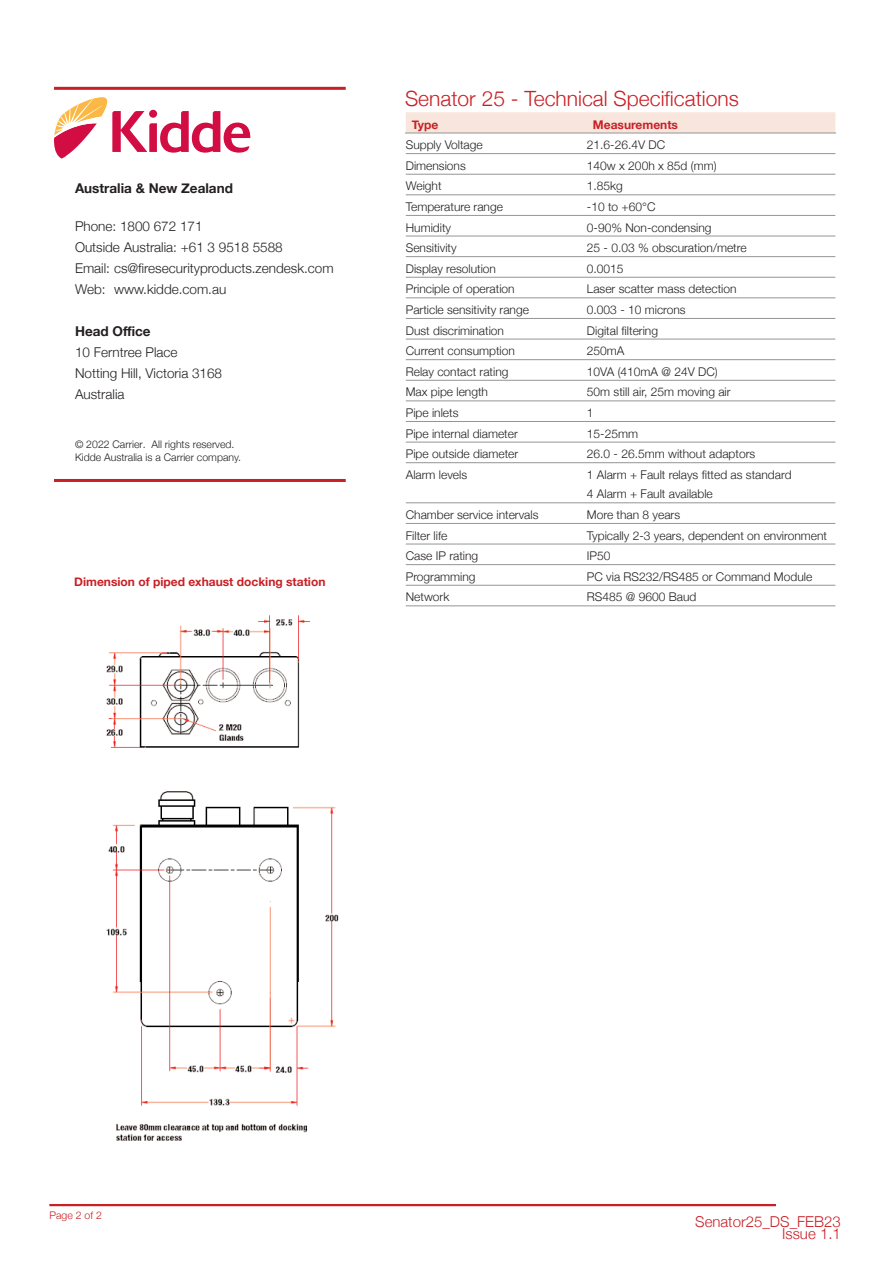
<style>
.page{position:relative;width:893px;height:1263px;background:#fff}
.page>*{position:absolute;margin:0;border:0;box-sizing:border-box;transform-origin:0 0}
.Table_Head{font:300 21px "Helvetica Neue";color:#c92026}
.t1{font:300 15px/12.8px "Helvetica Neue";color:#c92026;text-align:right}
.t2{font:300 13.5px/21px "Helvetica Neue";color:#231f20}
.t3{font:700 13.5px "Helvetica Neue";color:#231f20}
.BODY{font:300 12px/19.5px "Helvetica Neue";color:#231f20}
.Table_Head-2{font:700 12px "Helvetica Neue";color:#c92026}
.t4{font:300 10.5px/12.6px "Helvetica Neue";color:#231f20}
.t5{font:300 10.5px "Helvetica Neue";color:#c92026}
</style>
<div class="page">
<hr style="left:54px;top:87px;width:292px;height:3px;background:#c92026">
<hr style="left:54px;top:479px;width:292px;height:3px;background:#c92026">
<svg style="left:54px;top:97px;width:196px;height:62px"></svg>
<hr style="left:50px;top:1204px;width:726px;height:2px;background:#c92026">
<svg style="left:406px;top:112px;width:429px;height:21px;background:#f5e3d9"></svg>
<hr style="left:405px;top:133px;width:182px;height:1px;background:#939598">
<hr style="left:587px;top:133px;width:249px;height:1px;background:#939598">
<hr style="left:406px;top:153px;width:181px;height:1px;background:#939598">
<hr style="left:587px;top:153px;width:248px;height:1px;background:#939598">
<hr style="left:406px;top:174px;width:181px;height:1px;background:#939598">
<hr style="left:587px;top:174px;width:248px;height:1px;background:#939598">
<hr style="left:406px;top:194px;width:181px;height:1px;background:#939598">
<hr style="left:587px;top:194px;width:248px;height:1px;background:#939598">
<hr style="left:406px;top:215px;width:181px;height:1px;background:#939598">
<hr style="left:587px;top:215px;width:248px;height:1px;background:#939598">
<hr style="left:406px;top:236px;width:181px;height:1px;background:#939598">
<hr style="left:587px;top:236px;width:248px;height:1px;background:#939598">
<hr style="left:406px;top:256px;width:181px;height:1px;background:#939598">
<hr style="left:587px;top:256px;width:248px;height:1px;background:#939598">
<hr style="left:406px;top:277px;width:181px;height:1px;background:#939598">
<hr style="left:587px;top:277px;width:248px;height:1px;background:#939598">
<hr style="left:406px;top:297px;width:181px;height:1px;background:#939598">
<hr style="left:587px;top:297px;width:248px;height:1px;background:#939598">
<hr style="left:406px;top:318px;width:181px;height:1px;background:#939598">
<hr style="left:587px;top:318px;width:248px;height:1px;background:#939598">
<hr style="left:406px;top:339px;width:181px;height:1px;background:#939598">
<hr style="left:587px;top:339px;width:248px;height:1px;background:#939598">
<hr style="left:406px;top:359px;width:181px;height:1px;background:#939598">
<hr style="left:587px;top:359px;width:248px;height:1px;background:#939598">
<hr style="left:406px;top:380px;width:181px;height:1px;background:#939598">
<hr style="left:587px;top:380px;width:248px;height:1px;background:#939598">
<hr style="left:406px;top:400px;width:181px;height:1px;background:#939598">
<hr style="left:587px;top:400px;width:248px;height:1px;background:#939598">
<hr style="left:406px;top:421px;width:181px;height:1px;background:#939598">
<hr style="left:587px;top:421px;width:248px;height:1px;background:#939598">
<hr style="left:406px;top:442px;width:181px;height:1px;background:#939598">
<hr style="left:587px;top:442px;width:248px;height:1px;background:#939598">
<hr style="left:406px;top:462px;width:181px;height:1px;background:#939598">
<hr style="left:587px;top:462px;width:248px;height:1px;background:#939598">
<hr style="left:406px;top:502px;width:181px;height:1px;background:#939598">
<hr style="left:587px;top:502px;width:248px;height:1px;background:#939598">
<hr style="left:406px;top:523px;width:181px;height:1px;background:#939598">
<hr style="left:587px;top:523px;width:248px;height:1px;background:#939598">
<hr style="left:406px;top:544px;width:181px;height:1px;background:#939598">
<hr style="left:587px;top:544px;width:248px;height:1px;background:#939598">
<hr style="left:406px;top:564px;width:181px;height:1px;background:#939598">
<hr style="left:587px;top:564px;width:248px;height:1px;background:#939598">
<hr style="left:406px;top:585px;width:181px;height:1px;background:#939598">
<hr style="left:587px;top:585px;width:248px;height:1px;background:#939598">
<hr style="left:406px;top:605px;width:181px;height:1px;background:#939598">
<hr style="left:587px;top:605px;width:248px;height:1px;background:#939598">
<img style="left:106px;top:615px;width:233px;height:526px">
<div style="left:54px;top:756px;width:90px;height:60px;background:#fff"></div>
<p class="t3" style="left:75px;top:178px;width:159px">Australia &amp; New Zealand</p>
<p class="t2" style="left:75px;top:215px;width:260px">Phone: 1800 672 171<br>Outside Australia: +61 3 9518 5588<br>Email: cs@firesecurityproducts.zendesk.com<br>Web: www.kidde.com.au</p>
<p class="t3" style="left:75px;top:321px;width:77px">Head Office</p>
<p class="t2" style="left:75px;top:341px;width:149px">10 Ferntree Place<br>Notting Hill, Victoria 3168<br>Australia</p>
<p class="t4" style="left:75px;top:437px;width:167px">© 2022 Carrier. All rights reserved.<br>Kidde Australia is a Carrier company.</p>
<p class="Table_Head-2" style="left:74px;top:573px;width:253px">Dimension of piped exhaust docking station</p>
<p class="Table_Head" style="left:405px;top:81px;width:335px">Senator 25 - Technical Specifications</p>
<p class="Table_Head-2" style="left:412px;top:115px;width:28px">Type</p>
<p class="Table_Head-2" style="left:593px;top:115px;width:87px">Measurements</p>
<p class="BODY" style="left:406px;top:134px;width:78px">Supply Voltage</p>
<p class="BODY" style="left:587px;top:134px;width:80px">21.6-26.4V DC</p>
<p class="BODY" style="left:406px;top:155px;width:61px">Dimensions</p>
<p class="BODY" style="left:587px;top:155px;width:131px">140w x 200h x 85d (mm)</p>
<p class="BODY" style="left:406px;top:175px;width:37px">Weight</p>
<p class="BODY" style="left:587px;top:175px;width:38px">1.85kg</p>
<p class="BODY" style="left:406px;top:196px;width:99px">Temperature range</p>
<p class="BODY" style="left:587px;top:196px;width:70px">-10 to +60°C</p>
<p class="BODY" style="left:406px;top:217px;width:47px">Humidity</p>
<p class="BODY" style="left:587px;top:217px;width:126px">0-90% Non-condensing</p>
<p class="BODY" style="left:406px;top:237px;width:52px">Sensitivity</p>
<p class="BODY" style="left:587px;top:237px;width:161px">25 - 0.03 % obscuration/metre</p>
<p class="BODY" style="left:406px;top:258px;width:92px">Display resolution</p>
<p class="BODY" style="left:587px;top:258px;width:38px">0.0015</p>
<p class="BODY" style="left:406px;top:278px;width:110px">Principle of operation</p>
<p class="BODY" style="left:587px;top:278px;width:151px">Laser scatter mass detection</p>
<p class="BODY" style="left:406px;top:299px;width:125px">Particle sensitivity range</p>
<p class="BODY" style="left:587px;top:299px;width:100px">0.003 - 10 microns</p>
<p class="BODY" style="left:406px;top:320px;width:100px">Dust discrimination</p>
<p class="BODY" style="left:587px;top:320px;width:73px">Digital filtering</p>
<p class="BODY" style="left:406px;top:340px;width:111px">Current consumption</p>
<p class="BODY" style="left:587px;top:340px;width:39px">250mA</p>
<p class="BODY" style="left:406px;top:361px;width:104px">Relay contact rating</p>
<p class="BODY" style="left:587px;top:361px;width:132px">10VA (410mA @ 24V DC)</p>
<p class="BODY" style="left:406px;top:381px;width:84px">Max pipe length</p>
<p class="BODY" style="left:587px;top:381px;width:145px">50m still air, 25m moving air</p>
<p class="BODY" style="left:406px;top:402px;width:54px">Pipe inlets</p>
<p class="BODY" style="left:587px;top:402px;width:8px">1</p>
<p class="BODY" style="left:406px;top:423px;width:114px">Pipe internal diameter</p>
<p class="BODY" style="left:587px;top:423px;width:53px">15-25mm</p>
<p class="BODY" style="left:406px;top:443px;width:114px">Pipe outside diameter</p>
<p class="BODY" style="left:587px;top:443px;width:170px">26.0 - 26.5mm without adaptors</p>
<p class="BODY" style="left:406px;top:464px;width:63px">Alarm levels</p>
<p class="BODY" style="left:587px;top:464px;width:206px">1 Alarm + Fault relays fitted as standard<br>4 Alarm + Fault available</p>
<p class="BODY" style="left:406px;top:504px;width:134px">Chamber service intervals</p>
<p class="BODY" style="left:587px;top:504px;width:95px">More than 8 years</p>
<p class="BODY" style="left:406px;top:525px;width:43px">Filter life</p>
<p class="BODY" style="left:587px;top:525px;width:242px">Typically 2-3 years, dependent on environment</p>
<p class="BODY" style="left:406px;top:545px;width:74px">Case IP rating</p>
<p class="BODY" style="left:587px;top:545px;width:25px">IP50</p>
<p class="BODY" style="left:406px;top:566px;width:71px">Programming</p>
<p class="BODY" style="left:587px;top:566px;width:227px">PC via RS232/RS485 or Command Module</p>
<p class="BODY" style="left:406px;top:586px;width:45px">Network</p>
<p class="BODY" style="left:587px;top:586px;width:111px">RS485 @ 9600 Baud</p>
<p class="t5" style="left:50px;top:1207px;width:54px">Page 2 of 2</p>
<p class="t1" style="left:695px;top:1214px;width:147px">Senator25_DS_FEB23<br>Issue 1.1</p>
</div>
